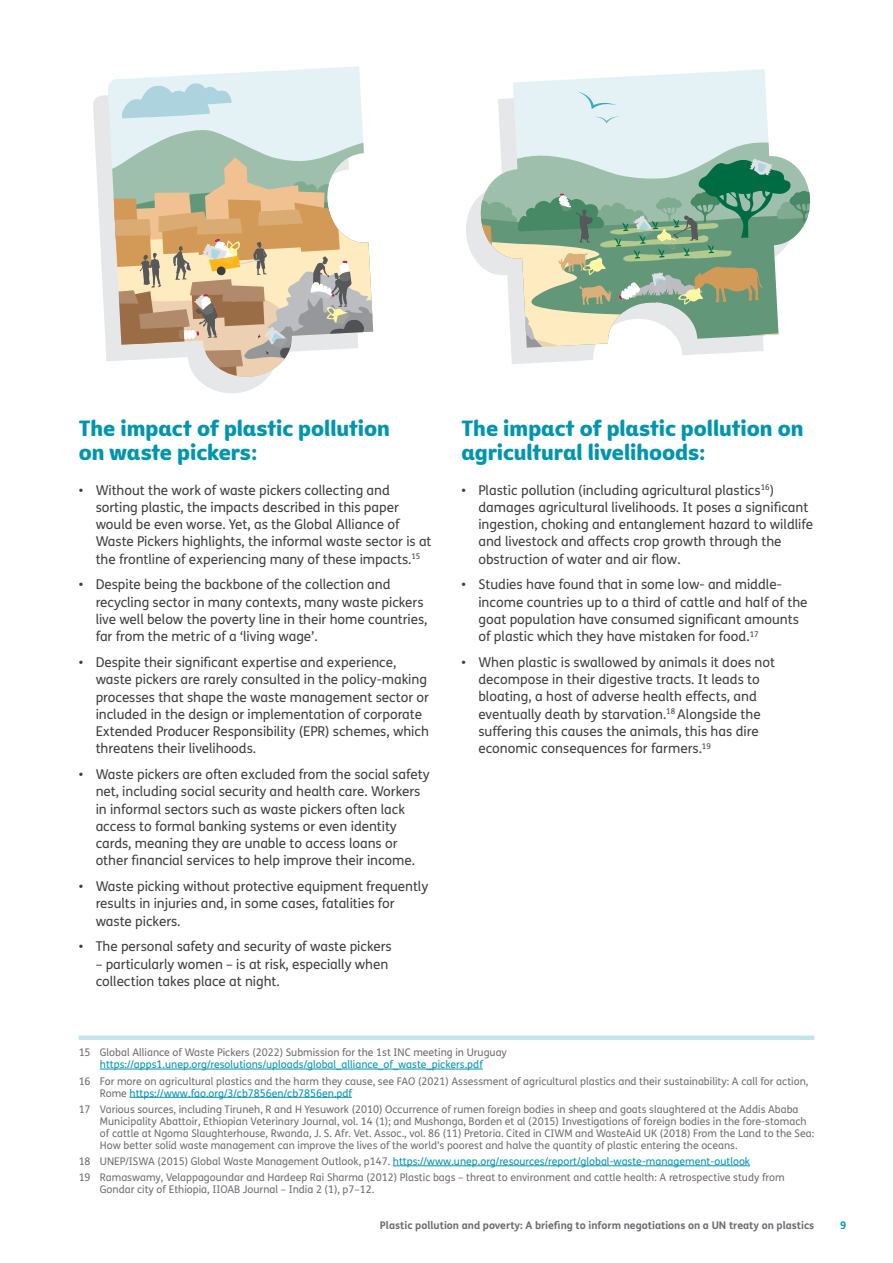
<style>
.page{position:relative;width:893px;height:1263px;background:#fff}
.page>*{position:absolute;margin:0;border:0;box-sizing:border-box;transform-origin:0 0}
.t1{font:21px/24.8px "Tearfund Sans";color:#0095ae}
.t2{font:13.5px/17.2px "FS Me";letter-spacing:-.005em;color:#3e3e3f}
.t3{font:10.5px/12px "FS Me";color:#6c6d70}
.t4{font:10.5px "FS Me";color:#0095ae}
.t5{font:700 10.5px "FS Me";color:#6c6d70}
.t6{font:700 10.5px "FS Me";color:#0095ae}
.s1{color:#0095ae}
</style>
<div class="page">
<hr style="left:100px;top:1069px;width:383px;height:1px;background:#0095ae">
<hr style="left:130px;top:1097px;width:222px;height:1px;background:#0095ae">
<hr style="left:393px;top:1165px;width:357px;height:1px;background:#0095ae">
<div style="left:79px;top:1035px;width:735px;height:5px;background:#c6e2ea"></div>
<svg style="left:466px;top:196px;width:298px;height:168px"></svg>
<svg style="left:548px;top:69px;width:217px;height:12px"></svg>
<svg style="left:498px;top:81px;width:284px;height:77px;background:#e3f0f2"></svg>
<svg style="left:577px;top:92px;width:40px;height:17px"></svg>
<svg style="left:594px;top:116px;width:26px;height:7px"></svg>
<svg style="left:480px;top:158px;width:331px;height:190px;background:#a3bea6"></svg>
<svg style="left:93px;top:95px;width:174px;height:298px"></svg>
<svg style="left:108px;top:66px;width:265px;height:312px;background:#d3cdba"></svg>
<h1 class="t1" style="left:79px;top:414px;width:313px">The impact of plastic pollution on waste pickers:</h1>
<p class="t2" style="left:96px;top:481px;width:337px;text-indent:-17px">• Without the work of waste pickers collecting and sorting plastic, the impacts described in this paper would be even worse. Yet, as the Global Alliance of Waste Pickers highlights, the informal waste sector is at the frontline of experiencing many of these impacts.<sup>15</sup></p>
<p class="t2" style="left:96px;top:576px;width:333px;text-indent:-17px">• Despite being the backbone of the collection and recycling sector in many contexts, many waste pickers live well below the poverty line in their home countries, far from the metric of a ‘living wage’.</p>
<p class="t2" style="left:96px;top:653px;width:335px;text-indent:-17px">• Despite their significant expertise and experience, waste pickers are rarely consulted in the policy-making processes that shape the waste management sector or included in the design or implementation of corporate Extended Producer Responsibility (EPR) schemes, which threatens their livelihoods.</p>
<p class="t2" style="left:96px;top:765px;width:335px;text-indent:-17px">• Waste pickers are often excluded from the social safety net, including social security and health care. Workers in informal sectors such as waste pickers often lack access to formal banking systems or even identity cards, meaning they are unable to access loans or other financial services to help improve their income.</p>
<p class="t2" style="left:96px;top:877px;width:334px;text-indent:-17px">• Waste picking without protective equipment frequently results in injuries and, in some cases, fatalities for waste pickers.</p>
<p class="t2" style="left:79px;top:938px;width:315px">• The personal safety and security of waste pickers</p>
<p class="t2" style="left:96px;top:955px;width:294px">– particularly women – is at risk, especially when collection takes place at night.</p>
<h1 class="t1" style="left:461px;top:414px;width:344px">The impact of plastic pollution on agricultural livelihoods:</h1>
<p class="t2" style="left:478px;top:481px;width:336px;text-indent:-17px">• Plastic pollution (including agricultural plastics<sup>16</sup>) damages agricultural livelihoods. It poses a significant ingestion, choking and entanglement hazard to wildlife and livestock and affects crop growth through the obstruction of water and air flow.</p>
<p class="t2" style="left:478px;top:576px;width:331px;text-indent:-17px">• Studies have found that in some low- and middle&shy;income countries up to a third of cattle and half of the goat population have consumed significant amounts of plastic which they have mistaken for food.<sup>17</sup></p>
<p class="t2" style="left:478px;top:653px;width:298px;text-indent:-17px">• When plastic is swallowed by animals it does not decompose in their digestive tracts. It leads to bloating, a host of adverse health effects, and eventually death by starvation.<sup>18</sup> Alongside the suffering this causes the animals, this has dire economic consequences for farmers.<sup>19</sup></p>
<p class="t3" style="left:79px;top:1046px;width:430px">15 Global Alliance of Waste Pickers (2022) Submission for the 1st INC meeting in Uruguay</p>
<p class="t4" style="left:100px;top:1057px;width:384px">https://apps1.unep.org/resolutions/uploads/global_alliance_of_waste_pickers.pdf</p>
<p class="t3" style="left:100px;top:1075px;width:710px;text-indent:-21px">16 For more on agricultural plastics and the harm they cause, see FAO (2021) Assessment of agricultural plastics and their sustainability: A call for action,<br>Rome <span class="s1">https://www.fao.org/3/cb7856en/cb7856en.pdf</span></p>
<p class="t3" style="left:100px;top:1103px;width:716px;text-indent:-21px">17 Various sources, including Tiruneh, R and H Yesuwork (2010) Occurrence of rumen foreign bodies in sheep and goats slaughtered at the Addis Ababa Municipality Abattoir, Ethiopian Veterinary Journal, vol. 14 (1); and Mushonga, Borden et al (2015) Investigations of foreign bodies in the fore-stomach of cattle at Ngoma Slaughterhouse, Rwanda, J. S. Afr. Vet. Assoc., vol. 86 (11) Pretoria. Cited in CIWM and WasteAid UK (2018) From the Land to the Sea:<br>How better solid waste management can improve the lives of the world’s poorest and halve the quantity of plastic entering the oceans.</p>
<p class="t3" style="left:79px;top:1153px;width:707px;line-height:16.2px">18 UNEP/ISWA (2015) Global Waste Management Outlook, p147. <span class="s1">https://www.unep.org/resources/report/global-waste-management-outlook<br></span>19 Ramaswamy, Velappagoundar and Hardeep Rai Sharma (2012) Plastic bags – threat to environment and cattle health: A retrospective study from</p>
<p class="t3" style="left:100px;top:1183px;width:276px">Gondar city of Ethiopia, IIOAB Journal – India 2 (1), p7–12.</p>
<p class="t5" style="left:380px;top:1217px;width:436px">Plastic pollution and poverty: A briefing to inform negotiations on a UN treaty on plastics</p>
<p class="t6" style="left:840px;top:1217px;width:8px">9</p>
</div>
